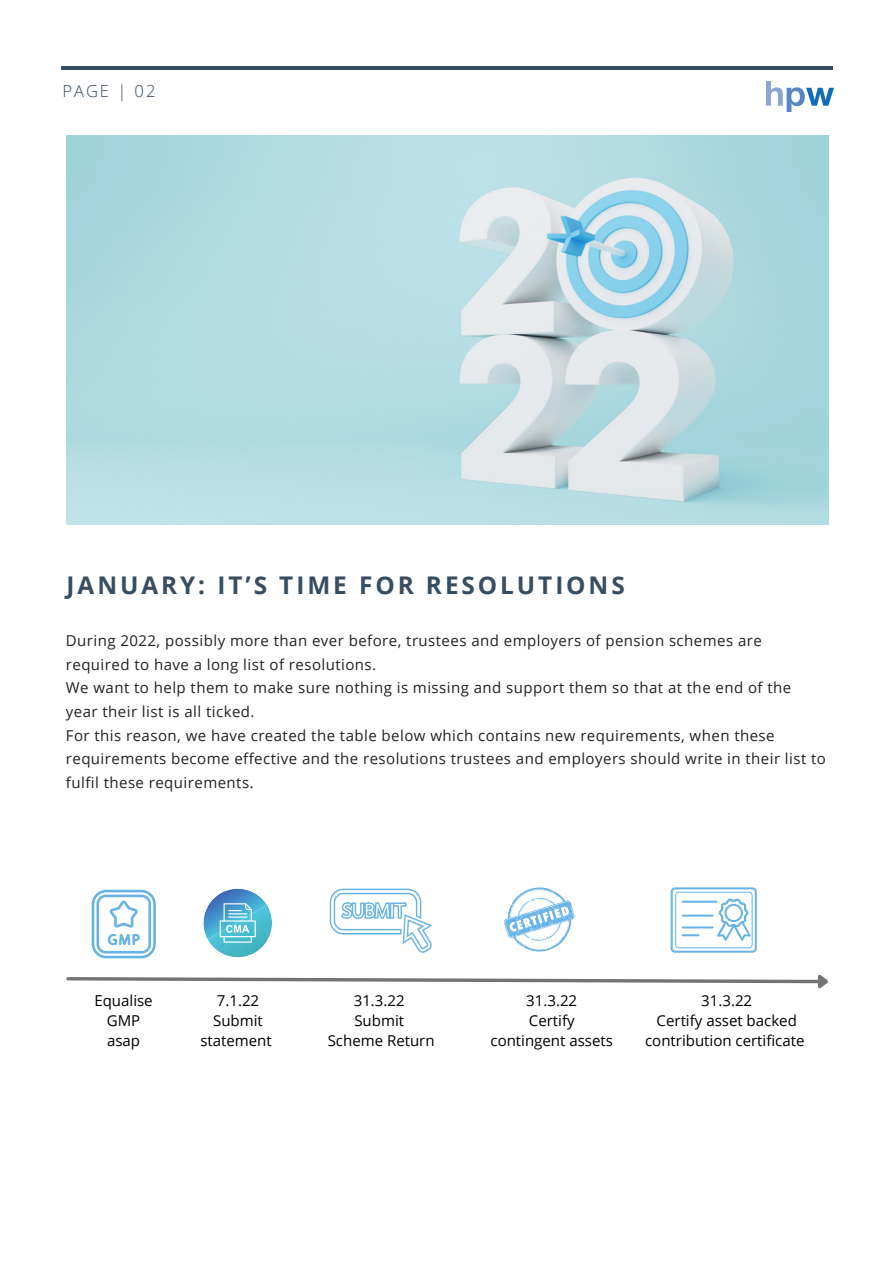
<style>
.page{position:relative;width:894px;height:1264px;background:#fff}
.page>*{position:absolute;margin:0;border:0;box-sizing:border-box;transform-origin:0 0}
.t1{font:700 24.3px "Open Sans";letter-spacing:.12em;color:#364d62}
.t2{font:300 16.5px "Open Sans";letter-spacing:.12em;color:#364d62}
.t3{font:15px/23.7px "Open Sans";letter-spacing:.03em;color:#222}
.t4{font:15px/20.2px "Open Sans";color:#000;text-align:center}
</style>
<div class="page">
<hr style="left:61px;top:66px;width:771px;height:4px;background:#364d62">
<img style="left:766px;top:81px;width:67px;height:30px">
<img style="left:66px;top:136px;width:762px;height:388px">
<svg style="left:66px;top:974px;width:762px;height:15px"></svg>
<svg style="left:92px;top:889px;width:64px;height:69px"></svg>
<svg style="left:203px;top:888px;width:69px;height:69px"></svg>
<svg style="left:329px;top:888px;width:103px;height:64px"></svg>
<svg style="left:504px;top:887px;width:70px;height:64px"></svg>
<svg style="left:670px;top:887px;width:86px;height:65px"></svg>
<p class="t2" style="left:62px;top:80px;width:94px">PAGE | 02</p>
<h1 class="t1" style="left:67px;top:567px;width:559px">JANUARY: IT’S TIME FOR RESOLUTIONS</h1>
<p class="t3" style="left:66px;top:628px;width:761px">During 2022, possibly more than ever before, trustees and employers of pension schemes are required to have a long list of resolutions.<br>We want to help them to make sure nothing is missing and support them so that at the end of the year their list is all ticked.<br>For this reason, we have created the table below which contains new requirements, when these requirements become effective and the resolutions trustees and employers should write in their list to fulfil these requirements.</p>
<p class="t4" style="left:94px;top:989px;width:60px">Equalise<br>GMP asap</p>
<p class="t4" style="left:327px;top:989px;width:108px">31.3.22<br>Submit<br>Scheme Return</p>
<p class="t4" style="left:490px;top:989px;width:124px">31.3.22<br>Certify contingent assets</p>
<p class="t4" style="left:200px;top:989px;width:73px">7.1.22<br>Submit statement</p>
<p class="t4" style="left:645px;top:989px;width:161px">31.3.22<br>Certify asset backed contribution certificate</p>
</div>
